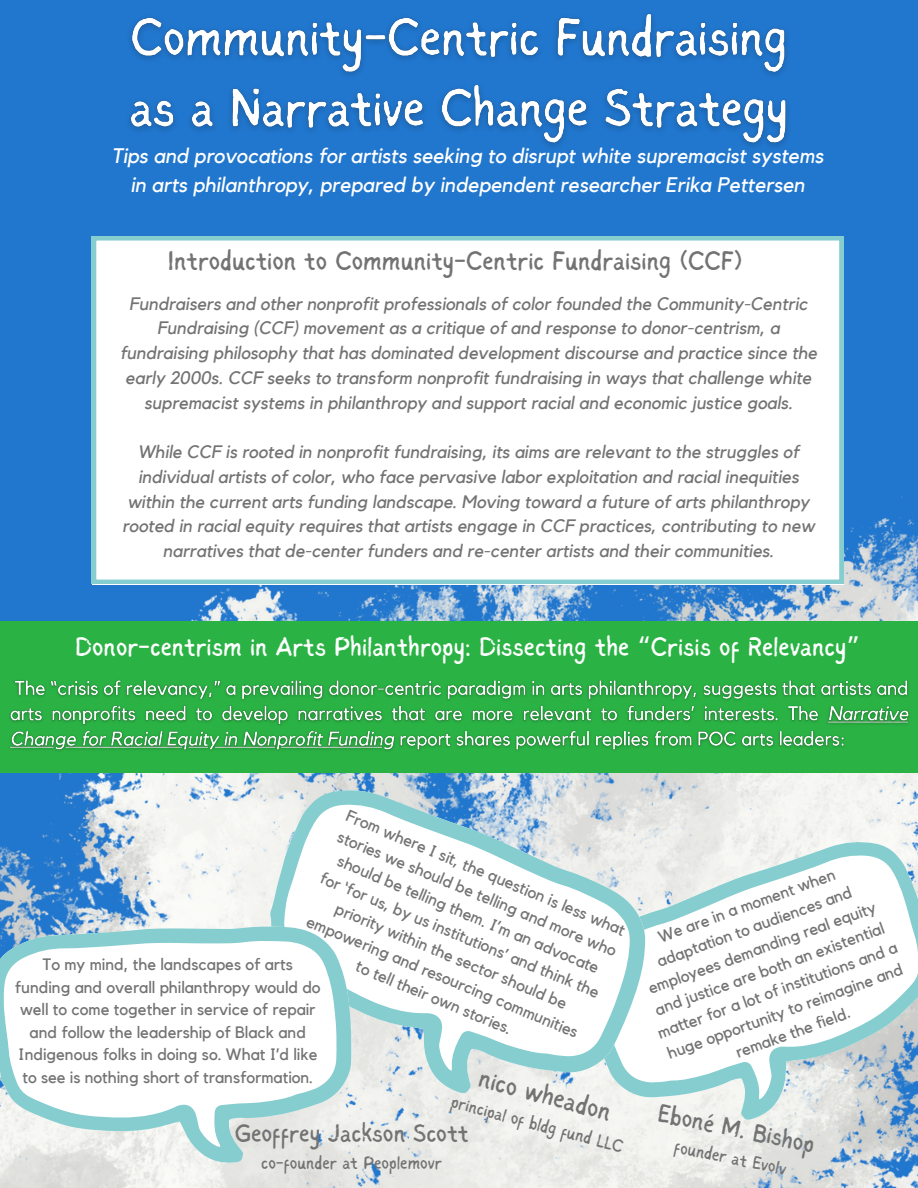
<style>
.page{position:relative;width:918px;height:1188px;background:#2176cd}
.page>*{position:absolute;margin:0;border:0;box-sizing:border-box;transform-origin:0 0}
.t1{font:27px "Sigher";color:#fff}
.t2{font:27px "Sigher";color:#737373}
.t3{font:25.5px "Sigher";color:#737373}
.t4{font:italic 21px/29.2px "Kollektif";color:#fff;text-align:center}
.t5{font:italic 18px/24.8px "Kollektif";color:#737373;text-align:center}
.t6{font:18px "Sigher";color:#737373}
.t7{font:16.5px/22.5px "Kollektif";color:#737373;text-align:center}
.s1{font-family:"Noto Sans Gurmukhi"}
</style>
<div class="page">
<img style="left:0;top:236px;width:918px;height:952px">
<div style="left:0;top:622px;width:918px;height:151px;background:#2ab344"></div>
<div style="left:92px;top:236px;width:751px;height:348px;background:#fff"></div>
<svg style="left:559px;top:815px;width:359px;height:348px;background:#e3eced"></svg>
<svg style="left:224px;top:773px;width:448px;height:370px;background:#e1ecee"></svg>
<img style="left:129px;top:13px;width:659px;height:133px">
<img style="left:9px;top:680px;width:901px;height:71px">
<svg style="left:0;top:926px;width:352px;height:237px;background:#e4f1f2"></svg>
<svg style="left:681px;top:1114px;width:12px;height:14px"></svg>
<h3 class="t4" style="left:112px;top:142px;width:713px">Tips and provocations for artists seeking to disrupt white supremacist systems in arts philanthropy, prepared by independent researcher Erika Pettersen</h3>
<p class="t2" style="left:168px;top:250px;width:576px">Introduction to Community-Centric Fundraising (CCF)</p>
<p class="t5" style="left:120px;top:292px;width:699px">Fundraisers and other nonprofit professionals of color founded the Community-Centric Fundraising (CCF) movement as a critique of and response to donor-centrism, a fundraising philosophy that has dominated development discourse and practice since the early 2000s. CCF seeks to transform nonprofit fundraising in ways that challenge white supremacist systems in philanthropy and support racial and economic justice goals.</p>
<h2 class="t5" style="left:122px;top:440px;width:694px">While CCF is rooted in nonprofit fundraising, its aims are relevant to the struggles of individual artists of color, who face pervasive labor exploitation and racial inequities within the current arts funding landscape. Moving toward a future of arts philanthropy rooted in racial equity requires that artists engage in CCF practices, contributing to new narratives that de-center funders and re-center artists and their communities.</h2>
<p class="t1" style="left:75px;top:635px;width:786px">Donor-centrism in Arts Philanthropy: Dissecting the <span class="s1">“</span>Crisis of Relevancy<span class="s1">”</span></p>
<h2 class="t7" style="left:352px;top:804px;width:303px;rotate:23deg">From where I sit, the question is less what stories we should be telling and more who should be telling them. I’m an advocate for ‘for us, by us institutions’ and think the priority within the sector should be empowering and resourcing communities to tell their own stories.</h2>
<p class="t7" style="left:624px;top:939px;width:256px;rotate:-20deg">We are in a moment when adaptation to audiences and employees demanding real equity and justice are both an existential matter for a lot of institutions and a huge opportunity to reimagine and remake the field.</p>
<p class="t7" style="left:15px;top:954px;width:307px">To my mind, the landscapes of arts funding and overall philanthropy would do well to come together in service of repair and follow the leadership of Black and Indigenous folks in doing so. What I’d like to see is nothing short of transformation.</p>
<p class="t2" style="left:482px;top:1067px;width:138px;rotate:15deg">nico wheadon</p>
<p class="t6" style="left:454px;top:1094px;width:179px;rotate:15deg">principal of bldg fund LLC</p>
<p class="t3" style="left:660px;top:1103px;width:161px;rotate:11deg">Eb né M. Bishop</p>
<p class="t3" style="left:235px;top:1123px;width:236px">Geoffrey Jackson Scott</p>
<p class="t6" style="left:261px;top:1156px;width:182px">co-founder at Peoplemovr</p>
<p class="t6" style="left:676px;top:1140px;width:115px;rotate:11deg">founder at Evolv</p>
</div>
